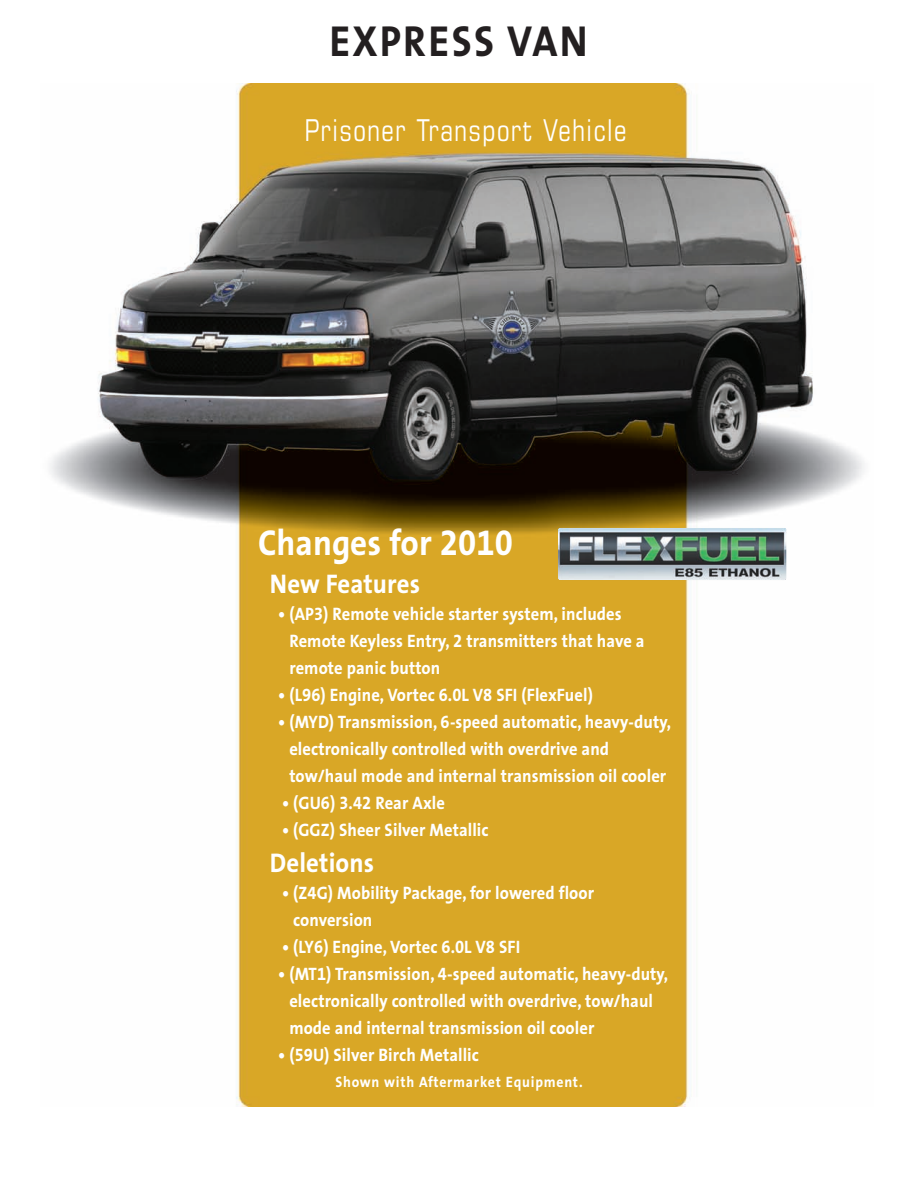
<style>
.page{position:relative;width:915px;height:1187px;background:#fff}
.page>*{position:absolute;margin:0;border:0;box-sizing:border-box;transform-origin:0 0}
.t1{font:700 43.5px "GM Sans";letter-spacing:.055em;color:#231f20;scale:.9 1}
.t2{font:700 36px "GM Sans";letter-spacing:.005em;color:#fff;scale:.9 1}
.t3{font:condensed 30.15px "Eurostile";letter-spacing:.055em;color:#fff;scale:.9 1}
.t4{font:700 27px "GM Sans";letter-spacing:.005em;color:#fff;scale:.9 1}
.t5{font:700 18px/27px "GM Sans";letter-spacing:.005em;color:#fff;scale:.9 1}
.t6{font:700 15px "GM Sans";letter-spacing:.055em;color:#fff;scale:.9 1}
</style>
<div class="page">
<img style="left:50px;top:83px;width:814px;height:1023px">
<img style="left:557px;top:527px;width:229px;height:53px">
<h1 class="t1" style="left:329px;top:25px;width:288px">EXPRESS VAN</h1>
<h3 class="t3" style="left:305px;top:119px;width:359px">Prisoner Transport Vehicle</h3>
<h2 class="t2" style="left:258px;top:529px;width:285px">Changes for 2010</h2>
<h3 class="t4" style="left:270px;top:573px;width:168px">New Features</h3>
<p class="t5" style="left:289px;top:601px;width:396px;text-indent:-11px">• (AP3) Remote vehicle starter system, includes<br>Remote Keyless Entry, 2 transmitters that have a remote panic button</p>
<p class="t5" style="left:278px;top:682px;width:351px">• (L96) Engine, Vortec 6.0L V8 SFI (FlexFuel)</p>
<p class="t5" style="left:289px;top:709px;width:425px;text-indent:-11px">• (MYD) Transmission, 6-speed automatic, heavy-duty, electronically controlled with overdrive and tow/haul mode and internal transmission oil cooler</p>
<p class="t5" style="left:282px;top:790px;width:182px">• (GU6) 3.42 Rear Axle</p>
<p class="t5" style="left:282px;top:817px;width:231px">• (GGZ) Sheer Silver Metallic</p>
<h3 class="t4" style="left:270px;top:852px;width:117px">Deletions</h3>
<p class="t5" style="left:293px;top:880px;width:336px;text-indent:-11px">• (Z4G) Mobility Package, for lowered floor conversion</p>
<p class="t5" style="left:282px;top:934px;width:266px">• (LY6) Engine, Vortec 6.0L V8 SFI</p>
<p class="t5" style="left:289px;top:961px;width:422px;text-indent:-11px">• (MT1) Transmission, 4-speed automatic, heavy-duty, electronically controlled with overdrive, tow/haul mode and internal transmission oil cooler</p>
<p class="t5" style="left:278px;top:1042px;width:224px">• (59U) Silver Birch Metallic</p>
<p class="t6" style="left:335px;top:1076px;width:276px">Shown with Aftermarket Equipment.</p>
</div>
